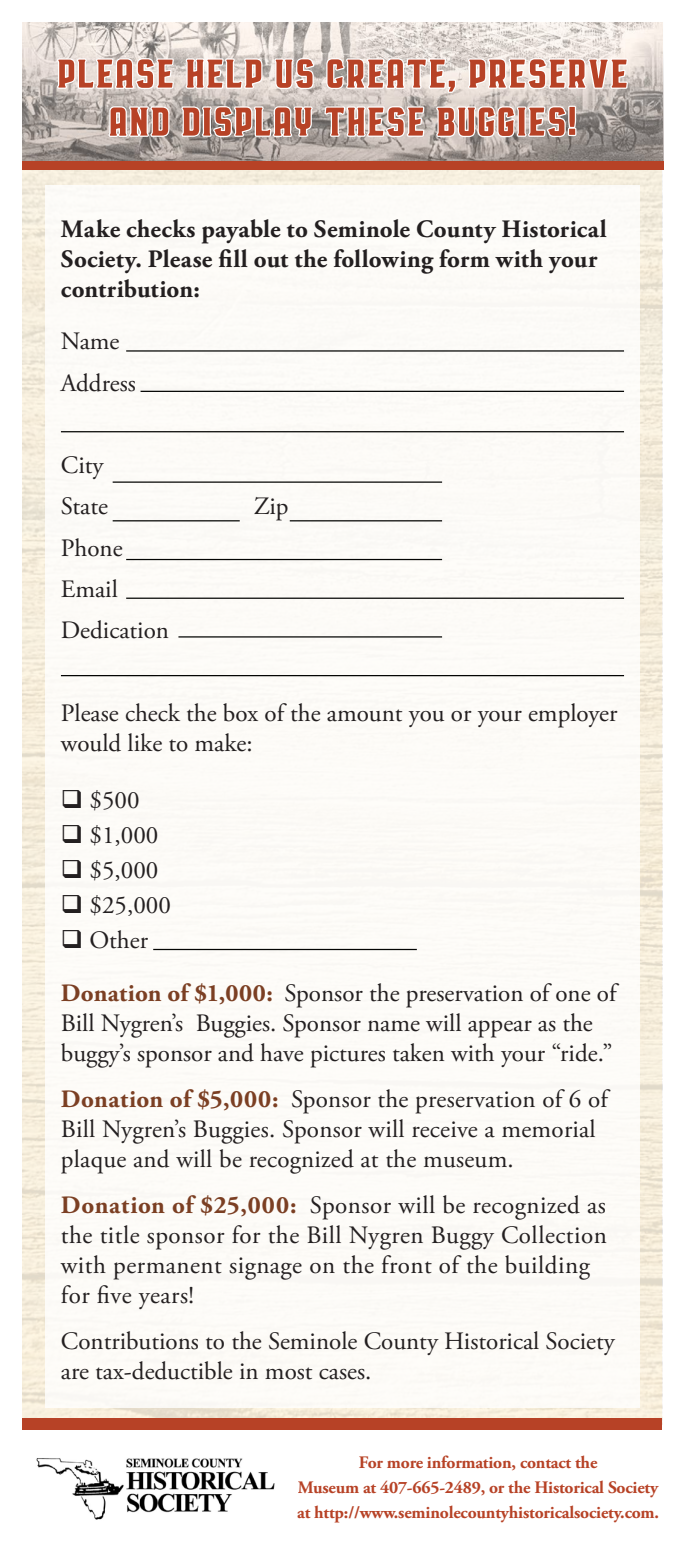
<style>
.page{position:relative;width:685px;height:1557px;background:#fff}
.page>*{position:absolute;margin:0;border:0;box-sizing:border-box;transform-origin:0 0}
.t1{font:25px/30px "Adobe Garamond Pro";color:#231f20}
.t2{font:25px/30px "Adobe Garamond Pro";letter-spacing:.02em;color:#231f20}
.t3{font:700 25px/30px "Adobe Garamond Pro";letter-spacing:.01em;color:#231f20}
.t4{font:700 17.5px/25px "Adobe Garamond Pro";letter-spacing:-.01em;color:#b74226;text-align:center}
.s1{font-weight:700;color:#7b3f23}
</style>
<div class="page">
<img style="left:22px;top:162px;width:640px;height:1257px">
<div style="left:45px;top:185px;width:594px;height:1222px;background:#fdfbf7"></div>
<div style="left:22px;top:1419px;width:640px;height:11px;background:#b74226"></div>
<img style="left:22px;top:22px;width:640px;height:140px">
<svg style="left:106px;top:129px;width:471px;height:48px"></svg>
<svg style="left:55px;top:22px;width:573px;height:107px"></svg>
<svg style="left:109px;top:107px;width:465px;height:29px"></svg>
<svg style="left:58px;top:59px;width:568px;height:33px"></svg>
<div style="left:23px;top:162px;width:640px;height:8px;background:#b74226"></div>
<hr style="left:153px;top:949px;width:263px;height:1px;background:#040503">
<hr style="left:178px;top:636px;width:263px;height:2px;background:#040503">
<hr style="left:140px;top:391px;width:483px;height:1px;background:#040503">
<hr style="left:126px;top:350px;width:497px;height:2px;background:#040503">
<hr style="left:61px;top:675px;width:562px;height:1px;background:#040503">
<hr style="left:61px;top:431px;width:562px;height:1px;background:#040503">
<hr style="left:126px;top:598px;width:497px;height:1px;background:#040503">
<hr style="left:126px;top:559px;width:315px;height:1px;background:#040503">
<hr style="left:112px;top:520px;width:127px;height:1px;background:#040503">
<hr style="left:112px;top:481px;width:329px;height:2px;background:#040503">
<hr style="left:289px;top:520px;width:152px;height:1px;background:#040503">
<img style="left:36px;top:1458px;width:239px;height:62px">
<p class="t3" style="left:61px;top:214px;width:547px">Make checks payable to Seminole County Historical<br>Society. Please fill out the following form with your contribution:</p>
<p class="t1" style="left:61px;top:327px;width:60px">Name</p>
<p class="t1" style="left:61px;top:369px;width:76px">Address</p>
<p class="t1" style="left:61px;top:451px;width:44px">City</p>
<p class="t1" style="left:61px;top:492px;width:48px">State</p>
<p class="t1" style="left:253px;top:492px;width:36px">Zip</p>
<p class="t1" style="left:61px;top:534px;width:63px">Phone</p>
<p class="t1" style="left:61px;top:575px;width:58px">Email</p>
<p class="t1" style="left:61px;top:616px;width:109px">Dedication</p>
<p class="t1" style="left:61px;top:699px;width:557px">Please check the box of the amount you or your employer would like to make:</p>
<p class="t1" style="left:61px;top:786px;width:80px">❑ $500</p>
<p class="t1" style="left:61px;top:821px;width:99px">❑ $1,000</p>
<p class="t1" style="left:61px;top:856px;width:99px">❑ $5,000</p>
<p class="t1" style="left:61px;top:891px;width:111px">❑ $25,000</p>
<p class="t1" style="left:61px;top:926px;width:89px">❑ Other</p>
<p class="t1" style="left:61px;top:979px;width:556px"><span class="s1">Donation of $1,000:</span> Sponsor the preservation of one of<br>Bill Nygren’s Buggies. Sponsor name will appear as the buggy’s sponsor and have pictures taken with your “ride.”</p>
<p class="t1" style="left:61px;top:1085px;width:548px"><span class="s1">Donation of $5,000:</span> Sponsor the preservation of 6 of<br>Bill Nygren’s Buggies. Sponsor will receive a memorial plaque and will be recognized at the museum.</p>
<p class="t2" style="left:61px;top:1191px;width:547px"><span class="s1">Donation of $25,000:</span> Sponsor will be recognized as the title sponsor for the Bill Nygren Buggy Collection with permanent signage on the front of the building for five years!</p>
<p class="t1" style="left:61px;top:1327px;width:555px">Contributions to the Seminole County Historical Society are tax-deductible in most cases.</p>
<p class="t4" style="left:297px;top:1450px;width:363px">For more information, contact the<br>Museum at 407-665-2489, or the Historical Society at http://www.seminolecountyhistoricalsociety.com.</p>
</div>
